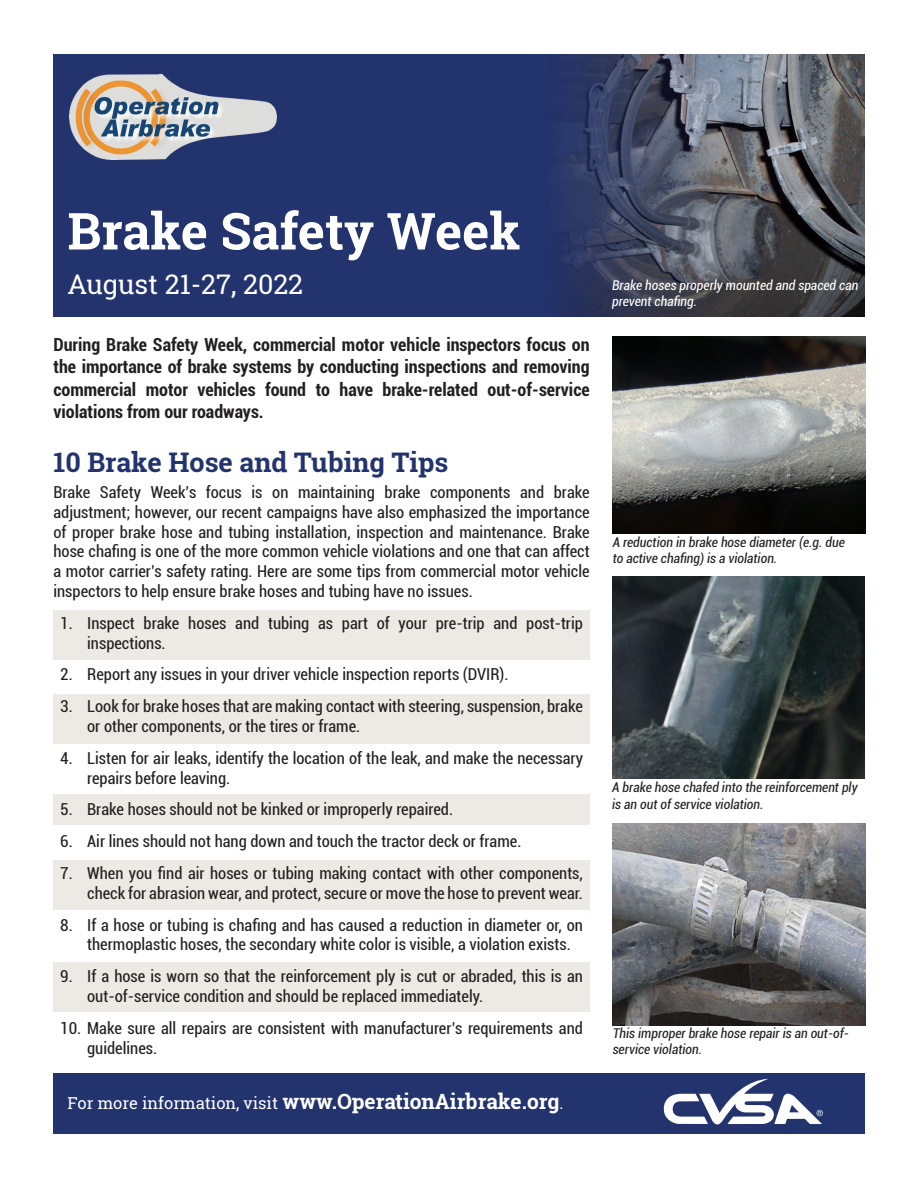
<style>
.page{position:relative;width:918px;height:1188px;background:#fff}
.page>*{position:absolute;margin:0;border:0;box-sizing:border-box;transform-origin:0 0}
.t1{font:700 51px "Roboto Slab";color:#fff}
.t2{font:700 27px "Roboto Slab";color:#23336e}
.t3{font:27px "Roboto Slab";color:#fff}
.t4{font:700 condensed 18px/22.5px "Roboto";color:#231f20;text-align:justify}
.t5{font:condensed 16.5px/19.8px "Roboto";color:#231f20}
.t6{font:16.5px "Roboto Slab";color:#fff}
.t7{font:italic condensed 13.5px/16.2px "Roboto";color:#231f20}
.t8{font:italic condensed 13.5px/16.2px "Roboto";color:#fff}
.s1{font-weight:700;font-size:21px}
</style>
<div class="page">
<div style="left:53px;top:694px;width:537px;height:49px;background:#ede9e4"></div>
<div style="left:53px;top:794px;width:537px;height:31px;background:#ede9e4"></div>
<div style="left:53px;top:860px;width:537px;height:50px;background:#ede9e4"></div>
<div style="left:53px;top:962px;width:537px;height:49px;background:#ede9e4"></div>
<div style="left:53px;top:610px;width:537px;height:49px;background:#ede9e4"></div>
<div style="left:53px;top:54px;width:812px;height:262px;background:#23336e"></div>
<div style="left:53px;top:1074px;width:812px;height:60px;background:#23336e"></div>
<img style="left:69px;top:74px;width:208px;height:86px">
<img style="left:558px;top:54px;width:307px;height:262px">
<img style="left:613px;top:824px;width:252px;height:201px">
<img style="left:612px;top:577px;width:253px;height:202px">
<svg style="left:664px;top:1079px;width:159px;height:45px"></svg>
<img style="left:613px;top:337px;width:252px;height:197px">
<p class="t1" style="left:68px;top:196px;width:454px">Brake Safety Week</p>
<p class="t3" style="left:68px;top:266px;width:237px">August 21-27, 2022</p>
<p class="t4" style="left:53px;top:332px;width:538px">During Brake Safety Week, commercial motor vehicle inspectors focus on the importance of brake systems by conducting inspections and removing commercial motor vehicles found to have brake-related out-of-service violations from our roadways.</p>
<p class="t2" style="left:53px;top:443px;width:397px">10 Brake Hose and Tubing Tips</p>
<p class="t5" style="left:53px;top:482px;width:538px;text-align:justify">Brake Safety Week’s focus is on maintaining brake components and brake adjustment; however, our recent campaigns have also emphasized the importance of proper brake hose and tubing installation, inspection and maintenance. Brake hose chafing is one of the more common vehicle violations and one that can affect a motor carrier’s safety rating. Here are some tips from commercial motor vehicle inspectors to help ensure brake hoses and tubing have no issues.</p>
<p class="t5" style="left:87px;top:613px;width:497px;text-indent:-27px">1. Inspect brake hoses and tubing as part of your pre-trip and post-trip inspections.</p>
<p class="t5" style="left:60px;top:664px;width:450px">2. Report any issues in your driver vehicle inspection reports (DVIR).</p>
<p class="t5" style="left:87px;top:696px;width:497px;text-indent:-27px">3. Look for brake hoses that are making contact with steering, suspension, brake or other components, or the tires or frame.</p>
<p class="t5" style="left:87px;top:748px;width:497px;text-indent:-27px">4. Listen for air leaks, identify the location of the leak, and make the necessary repairs before leaving.</p>
<p class="t5" style="left:60px;top:799px;width:394px">5. Brake hoses should not be kinked or improperly repaired.</p>
<p class="t5" style="left:60px;top:831px;width:463px">6. Air lines should not hang down and touch the tractor deck or frame.</p>
<p class="t5" style="left:60px;top:863px;width:524px;text-align:right">7. When you find air hoses or tubing making contact with other components, check for abrasion wear, and protect, secure or move the hose to prevent wear.</p>
<p class="t5" style="left:87px;top:914px;width:497px;text-indent:-27px">8. If a hose or tubing is chafing and has caused a reduction in diameter or, on thermoplastic hoses, the secondary white color is visible, a violation exists.</p>
<p class="t5" style="left:87px;top:966px;width:497px;text-indent:-27px">9. If a hose is worn so that the reinforcement ply is cut or abraded, this is an out-of-service condition and should be replaced immediately.</p>
<p class="t5" style="left:87px;top:1018px;width:497px;text-indent:-27px">10. Make sure all repairs are consistent with manufacturer’s requirements and guidelines.</p>
<p class="t6" style="left:68px;top:1092px;width:497px">For more information, visit <span class="s1">www.OperationAirbrake.org</span>.</p>
<p class="t8" style="left:612px;top:276px;width:248px">Brake hoses properly mounted and spaced can prevent chafing.</p>
<p class="t7" style="left:613px;top:534px;width:234px">A reduction in brake hose diameter (e.g. due to active chafing) is a violation.</p>
<p class="t7" style="left:612px;top:779px;width:247px">A brake hose chafed into the reinforcement ply is an out of service violation.</p>
<p class="t7" style="left:613px;top:1025px;width:238px">This improper brake hose repair is an out-of&shy;service violation.</p>
</div>
